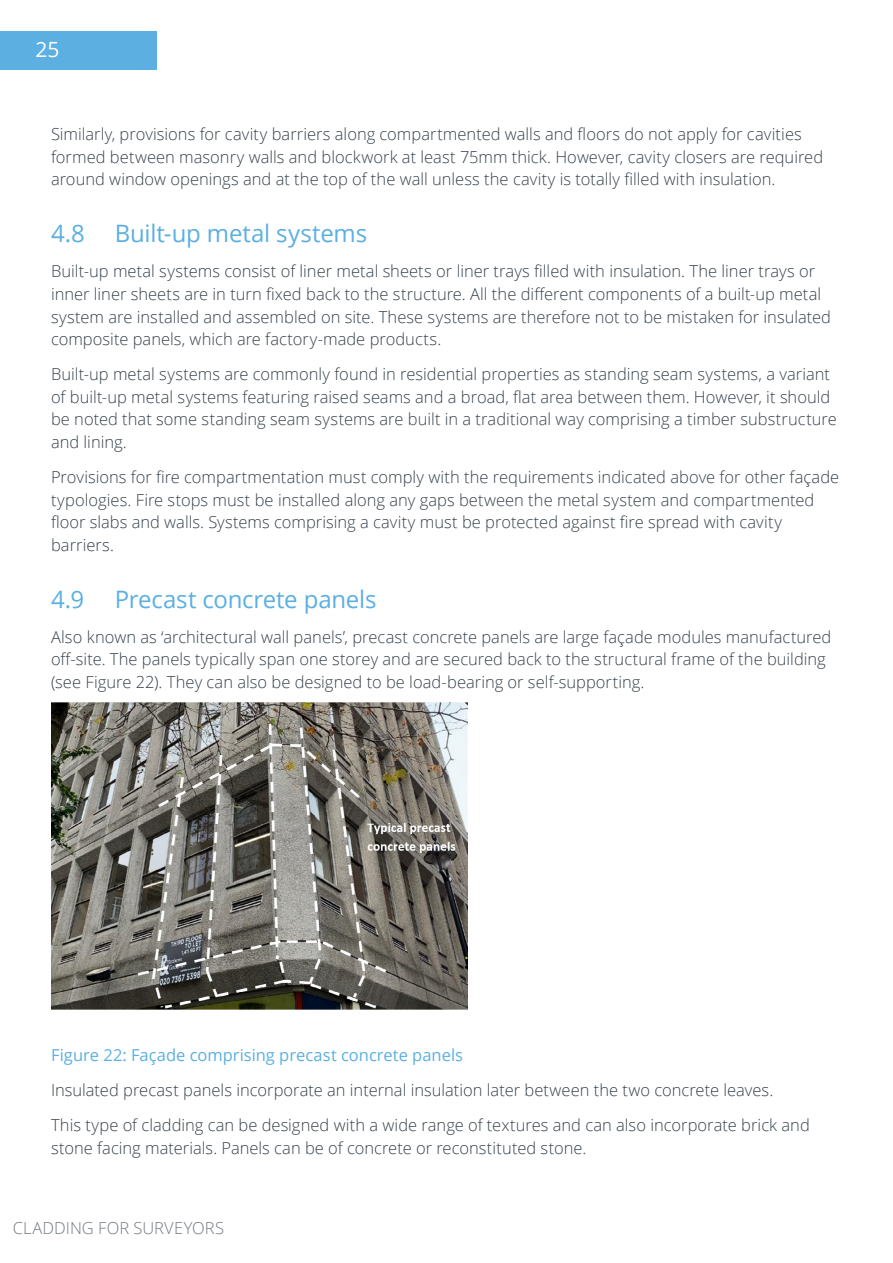
<style>
.page{position:relative;width:893px;height:1263px;background:#fff}
.page>*{position:absolute;margin:0;border:0;box-sizing:border-box;transform-origin:0 0}
.t1{font:24px "Open Sans";letter-spacing:-.01em;color:#5bafe1}
.t2{font:300 16.5px/22.5px "Open Sans";color:#36424a}
.t3{font:16.5px "Open Sans";color:#5bafe1}
.t4{font:300 16.5px "Open Sans";color:#727b80}
.t5{font:13.5px "Open Sans";color:#fff}
.s1{font-size:21px}
</style>
<div class="page">
<div style="left:0;top:31px;width:157px;height:39px;background:#5bafe1"></div>
<img style="left:51px;top:703px;width:416px;height:307px">
<p class="t5" style="left:35px;top:42px;width:26px">IP<span class="s1">25</span></p>
<p class="t2" style="left:51px;top:123px;width:774px">Similarly, provisions for cavity barriers along compartmented walls and floors do not apply for cavities formed between masonry walls and blockwork at least 75mm thick. However, cavity closers are required around window openings and at the top of the wall unless the cavity is totally filled with insulation.</p>
<h1 class="t1" style="left:51px;top:217px;width:318px">4.8 Built-up metal systems</h1>
<p class="t2" style="left:51px;top:260px;width:782px">Built-up metal systems consist of liner metal sheets or liner trays filled with insulation. The liner trays or inner liner sheets are in turn fixed back to the structure. All the different components of a built-up metal system are installed and assembled on site. These systems are therefore not to be mistaken for insulated composite panels, which are factory-made products.</p>
<p class="t2" style="left:51px;top:363px;width:787px">Built-up metal systems are commonly found in residential properties as standing seam systems, a variant of built-up metal systems featuring raised seams and a broad, flat area between them. However, it should be noted that some standing seam systems are built in a traditional way comprising a timber substructure and lining.</p>
<p class="t2" style="left:51px;top:465px;width:790px">Provisions for fire compartmentation must comply with the requirements indicated above for other façade typologies. Fire stops must be installed along any gaps between the metal system and compartmented floor slabs and walls. Systems comprising a cavity must be protected against fire spread with cavity barriers.</p>
<h1 class="t1" style="left:51px;top:582px;width:35px">4.9</h1>
<h1 class="t1" style="left:115px;top:582px;width:263px">Precast concrete panels</h1>
<p class="t2" style="left:51px;top:625px;width:782px">Also known as ‘architectural wall panels’, precast concrete panels are large façade modules manufactured off-site. The panels typically span one storey and are secured back to the structural frame of the building (see Figure 22). They can also be designed to be load-bearing or self-supporting.</p>
<p class="t3" style="left:51px;top:1043px;width:414px">Figure 22: Façade comprising precast concrete panels</p>
<p class="t2" style="left:51px;top:1072px;width:760px;line-height:35.2px">Insulated precast panels incorporate an internal insulation later between the two concrete leaves.<br>This type of cladding can be designed with a wide range of textures and can also incorporate brick and</p>
<p class="t2" style="left:51px;top:1136px;width:537px">stone facing materials. Panels can be of concrete or reconstituted stone.</p>
<p class="t4" style="left:13px;top:1217px;width:213px">CLADDING FOR SURVEYORS</p>
</div>
